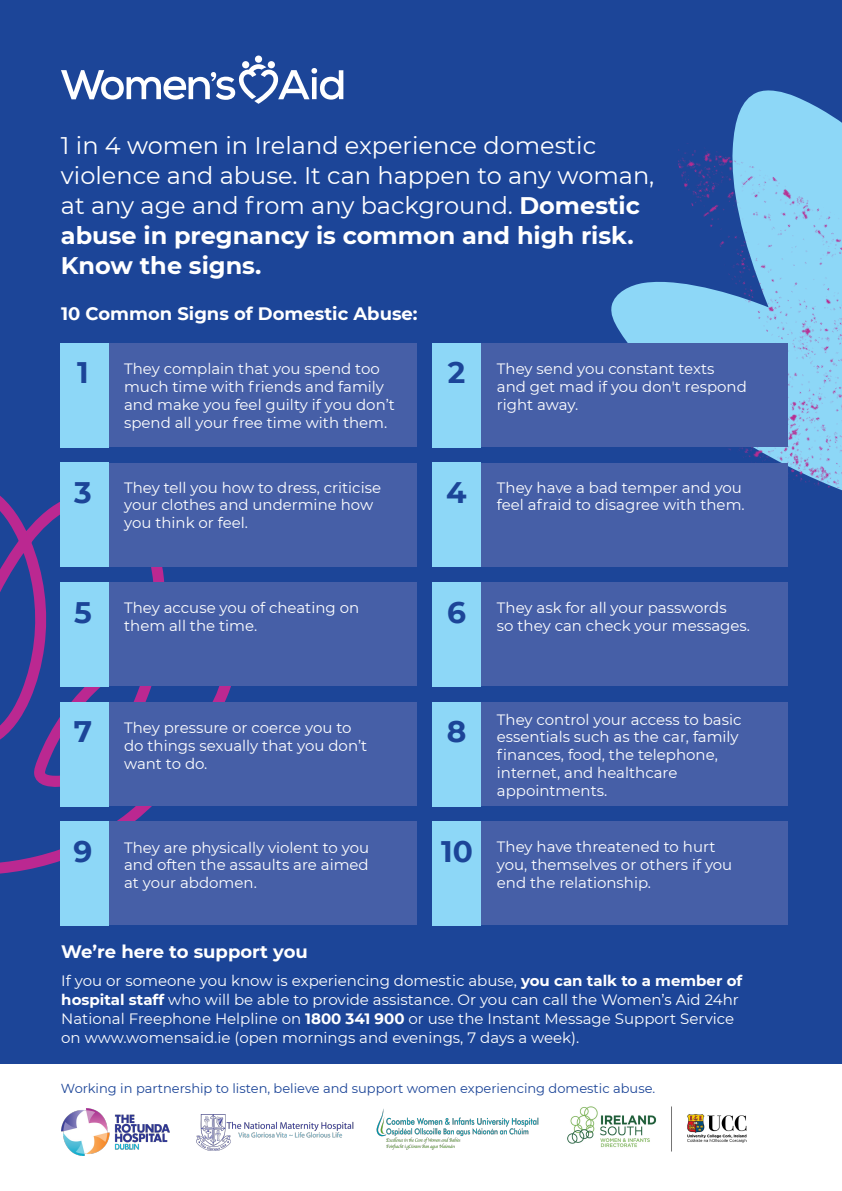
<style>
.page{position:relative;width:842px;height:1191px;background:#1c4598}
.page>*{position:absolute;margin:0;border:0;box-sizing:border-box;transform-origin:0 0}
.t1{font:700 29.7px "Montserrat";color:#1c4598}
.t2{font:24px/30px "Montserrat";color:#fff}
.t3{font:700 18px "Montserrat";color:#fff}
.t4{font:15px/19px "Montserrat";color:#fff}
.t5{font:14.9px/17.9px "Montserrat";color:#fff}
.t6{font:13px "Montserrat";color:#1c4598}
.s1{font-weight:700}
</style>
<div class="page">
<svg style="left:611px;top:90px;width:231px;height:401px"></svg>
<img style="left:670px;top:143px;width:172px;height:345px">
<div style="left:255px;top:56px;width:7px;height:7px;background:#fff;border-radius:50%"></div>
<div style="left:242px;top:61px;width:7px;height:7px;background:#fff;border-radius:50%"></div>
<div style="left:268px;top:61px;width:7px;height:7px;background:#fff;border-radius:50%"></div>
<svg style="left:61px;top:64px;width:282px;height:40px"></svg>
<svg style="left:0;top:495px;width:236px;height:379px"></svg>
<div style="left:60px;top:821px;width:357px;height:104px;background:#465fa7"></div>
<div style="left:432px;top:821px;width:356px;height:104px;background:#465fa7"></div>
<div style="left:60px;top:821px;width:49px;height:104px;background:#8dd7f7"></div>
<div style="left:432px;top:821px;width:49px;height:104px;background:#8dd7f7"></div>
<div style="left:60px;top:582px;width:357px;height:104px;background:#465fa7"></div>
<div style="left:432px;top:582px;width:356px;height:104px;background:#465fa7"></div>
<div style="left:60px;top:582px;width:49px;height:104px;background:#8dd7f7"></div>
<div style="left:432px;top:582px;width:49px;height:104px;background:#8dd7f7"></div>
<div style="left:60px;top:702px;width:357px;height:104px;background:#465fa7"></div>
<div style="left:432px;top:702px;width:356px;height:104px;background:#465fa7"></div>
<div style="left:60px;top:702px;width:49px;height:104px;background:#8dd7f7"></div>
<div style="left:432px;top:702px;width:49px;height:104px;background:#8dd7f7"></div>
<div style="left:60px;top:343px;width:357px;height:104px;background:#465fa7"></div>
<div style="left:432px;top:343px;width:356px;height:104px;background:#465fa7"></div>
<div style="left:60px;top:343px;width:49px;height:104px;background:#8dd7f7"></div>
<div style="left:432px;top:343px;width:49px;height:104px;background:#8dd7f7"></div>
<div style="left:60px;top:463px;width:357px;height:103px;background:#465fa7"></div>
<div style="left:432px;top:463px;width:356px;height:103px;background:#465fa7"></div>
<div style="left:60px;top:463px;width:49px;height:104px;background:#8dd7f7"></div>
<div style="left:432px;top:463px;width:49px;height:104px;background:#8dd7f7"></div>
<div style="left:0;top:1064px;width:842px;height:127px;background:#fff"></div>
<img style="left:61px;top:1108px;width:108px;height:47px">
<img style="left:196px;top:1114px;width:157px;height:36px">
<img style="left:376px;top:1108px;width:163px;height:42px">
<img style="left:567px;top:1106px;width:180px;height:46px">
<p class="t2" style="left:61px;top:129px;width:595px">1 in 4 women in Ireland experience domestic violence and abuse. It can happen to any woman, at any age and from any background. <span class="s1">Domestic abuse in pregnancy is common and high risk.<br>Know the signs.</span></p>
<p class="t3" style="left:61px;top:300px;width:358px">10 Common Signs of Domestic Abuse:</p>
<p class="t1" style="left:77px;top:351px;width:13px">1</p>
<p class="t1" style="left:448px;top:351px;width:19px">2</p>
<p class="t5" style="left:124px;top:359px;width:272px">They complain that you spend too much time with friends and family and make you feel guilty if you don’t spend all your free time with them.</p>
<p class="t5" style="left:497px;top:359px;width:251px">They send you constant texts and get mad if you don't respond right away.</p>
<p class="t5" style="left:124px;top:478px;width:258px">They tell you how to dress, criticise your clothes and undermine how you think or feel.</p>
<p class="t5" style="left:497px;top:478px;width:249px">They have a bad temper and you feel afraid to disagree with them.</p>
<p class="t1" style="left:74px;top:471px;width:19px">3</p>
<p class="t1" style="left:446px;top:471px;width:22px">4</p>
<p class="t5" style="left:124px;top:598px;width:237px">They accuse you of cheating on them all the time.</p>
<p class="t5" style="left:497px;top:598px;width:255px">They ask for all your passwords<br>so they can check your messages.</p>
<p class="t1" style="left:74px;top:591px;width:19px">5</p>
<p class="t1" style="left:447px;top:591px;width:20px">6</p>
<p class="t1" style="left:74px;top:710px;width:20px">7</p>
<p class="t1" style="left:447px;top:710px;width:21px">8</p>
<p class="t5" style="left:124px;top:718px;width:245px">They pressure or coerce you to do things sexually that you don’t want to do.</p>
<p class="t1" style="left:74px;top:830px;width:20px">9</p>
<p class="t1" style="left:441px;top:829px;width:33px">10</p>
<p class="t5" style="left:124px;top:837px;width:246px;text-align:justify">They are physically violent to you and often the assaults are aimed at your abdomen.</p>
<p class="t5" style="left:497px;top:710px;width:246px">They control your access to basic essentials such as the car, family finances, food, the telephone, internet, and healthcare appointments.</p>
<p class="t5" style="left:497px;top:837px;width:237px">They have threatened to hurt you, themselves or others if you end the relationship.</p>
<p class="t3" style="left:61px;top:939px;width:248px">We’re here to support you</p>
<p class="t4" style="left:61px;top:970px;width:683px">If you or someone you know is experiencing domestic abuse, <span class="s1">you can talk to a member of hospital staff</span> who will be able to provide assistance. Or you can call the Women’s Aid 24hr<br>National Freephone Helpline on <span class="s1">1800 341 900</span> or use the Instant Message Support Service</p>
<p class="t4" style="left:61px;top:1027px;width:520px">on www.womensaid.ie (open mornings and evenings, 7 days a week).</p>
<p class="t6" style="left:61px;top:1079px;width:596px">Working in partnership to listen, believe and support women experiencing domestic abuse.</p>
</div>
